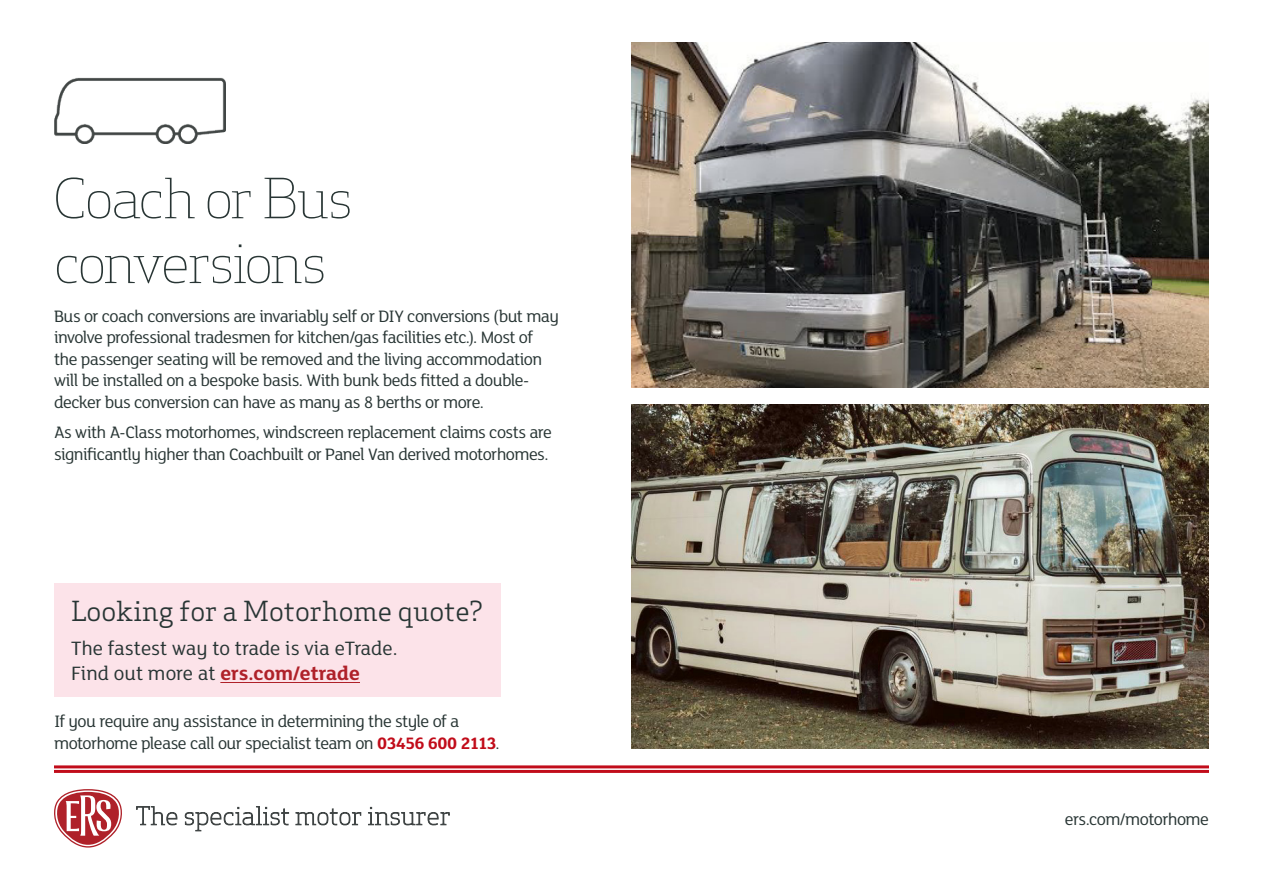
<style>
.page{position:relative;width:1263px;height:893px;background:#fff}
.page>*{position:absolute;margin:0;border:0;box-sizing:border-box;transform-origin:0 0}
.t1{font:300 54px/64.8px "Apex Serif";letter-spacing:-.04em;color:#283534}
.t2{font:27px "Apex Serif";color:#283534}
.t3{font:21px/25.2px "FS Lola";color:#283534}
.t4{font:18px/21.6px "FS Lola";letter-spacing:-.035em;color:#283534}
.s1{font-weight:700;color:#af2129}
.s2{font-weight:700;color:#c10c1a}
</style>
<div class="page">
<hr style="left:54px;top:770px;width:1155px;height:3px;background:#c10c1a">
<hr style="left:54px;top:765px;width:1155px;height:3px;background:#c10c1a">
<svg style="left:136px;top:806px;width:41px;height:19px"></svg>
<svg style="left:185px;top:806px;width:104px;height:25px"></svg>
<svg style="left:296px;top:809px;width:65px;height:16px"></svg>
<svg style="left:368px;top:807px;width:81px;height:18px"></svg>
<svg style="left:54px;top:789px;width:68px;height:59px"></svg>
<img style="left:54px;top:77px;width:171px;height:67px">
<img style="left:632px;top:43px;width:577px;height:344px">
<img style="left:631px;top:404px;width:578px;height:345px">
<div style="left:54px;top:583px;width:446px;height:114px;background:#fce3e9"></div>
<hr style="left:220px;top:682px;width:140px;height:1px;background:#af2129">
<h1 class="t1" style="left:54px;top:166px;width:300px">Coach or Bus conversions</h1>
<p class="t4" style="left:54px;top:304px;width:506px">Bus or coach conversions are invariably self or DIY conversions (but may involve professional tradesmen for kitchen/gas facilities etc.). Most of the passenger seating will be removed and the living accommodation will be installed on a bespoke basis. With bunk beds fitted a double&shy;decker bus conversion can have as many as 8 berths or more.</p>
<p class="t4" style="left:54px;top:421px;width:499px">As with A-Class motorhomes, windscreen replacement claims costs are significantly higher than Coachbuilt or Panel Van derived motorhomes.</p>
<h2 class="t2" style="left:71px;top:594px;width:414px">Looking for a Motorhome quote?</h2>
<p class="t3" style="left:71px;top:634px;width:328px">The fastest way to trade is via eTrade.<br>Find out more at <span class="s1">ers.com/etrade</span></p>
<p class="t4" style="left:54px;top:710px;width:447px">If you require any assistance in determining the style of a motorhome please call our specialist team on <span class="s2">03456 600 2113</span>.</p>
<p class="t4" style="left:1065px;top:808px;width:146px">ers.com/motorhome</p>
</div>
